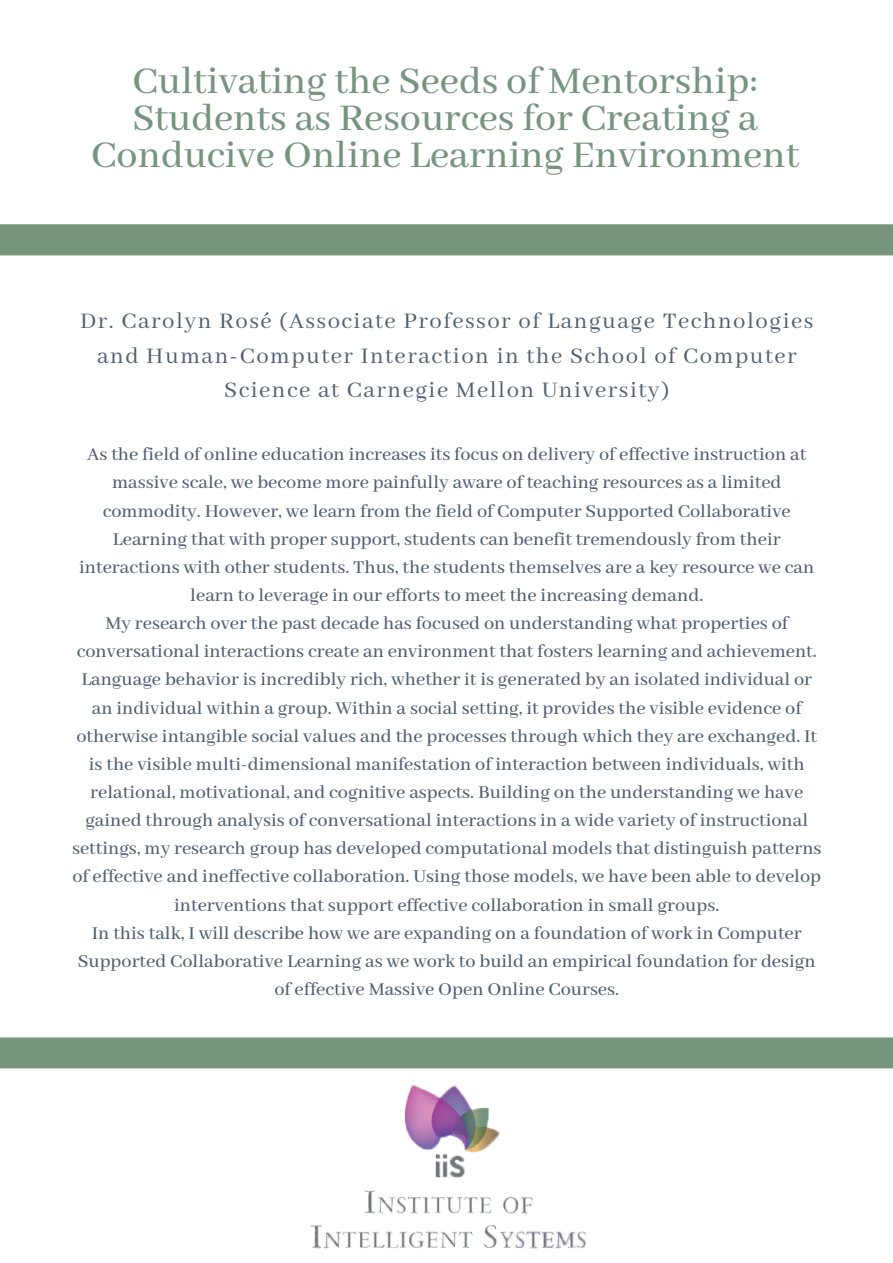
<style>
.page{position:relative;width:893px;height:1263px;background:#fff}
.page>*{position:absolute;margin:0;border:0;box-sizing:border-box;transform-origin:0 0}
.t1{font:500 42px/37.1px "Abhaya Libre";color:#76947e;text-align:center}
.t2{font:24.75px/34.3px "Abhaya Libre";letter-spacing:.06em;color:#505f71;text-align:center}
.t3{font:500 20.25px/28.1px "Abhaya Libre";color:#505f71;text-align:center}
</style>
<div class="page">
<div style="left:0;top:224px;width:893px;height:31px;background:#76947e"></div>
<div style="left:0;top:1037px;width:893px;height:32px;background:#76947e"></div>
<img style="left:73px;top:1065px;width:751px;height:184px">
<p class="t1" style="left:91px;top:64px;width:709px">Cultivating the Seeds of Mentorship:<br>Students as Resources for Creating a<br>Conducive Online Learning Environment</p>
<p class="t2" style="left:80px;top:305px;width:735px">Dr. Carolyn Rosé (Associate Professor of Language Technologies and Human-Computer Interaction in the School of Computer<br>Science at Carnegie Mellon University)</p>
<p class="t3" style="left:79px;top:441px;width:736px">As the field of online education increases its focus on delivery of effective instruction at massive scale, we become more painfully aware of teaching resources as a limited commodity. However, we learn from the field of Computer Supported Collaborative Learning that with proper support, students can benefit tremendously from their interactions with other students. Thus, the students themselves are a key resource we can learn to leverage in our efforts to meet the increasing demand.</p>
<p class="t3" style="left:72px;top:610px;width:751px">My research over the past decade has focused on understanding what properties of conversational interactions create an environment that fosters learning and achievement.<br>Language behavior is incredibly rich, whether it is generated by an isolated individual or an individual within a group. Within a social setting, it provides the visible evidence of otherwise intangible social values and the processes through which they are exchanged. It is the visible multi-dimensional manifestation of interaction between individuals, with relational, motivational, and cognitive aspects. Building on the understanding we have gained through analysis of conversational interactions in a wide variety of instructional settings, my research group has developed computational models that distinguish patterns of effective and ineffective collaboration. Using those models, we have been able to develop interventions that support effective collaboration in small groups.</p>
<p class="t3" style="left:78px;top:919px;width:739px">In this talk, I will describe how we are expanding on a foundation of work in Computer<br>Supported Collaborative Learning as we work to build an empirical foundation for design of effective Massive Open Online Courses.</p>
</div>
